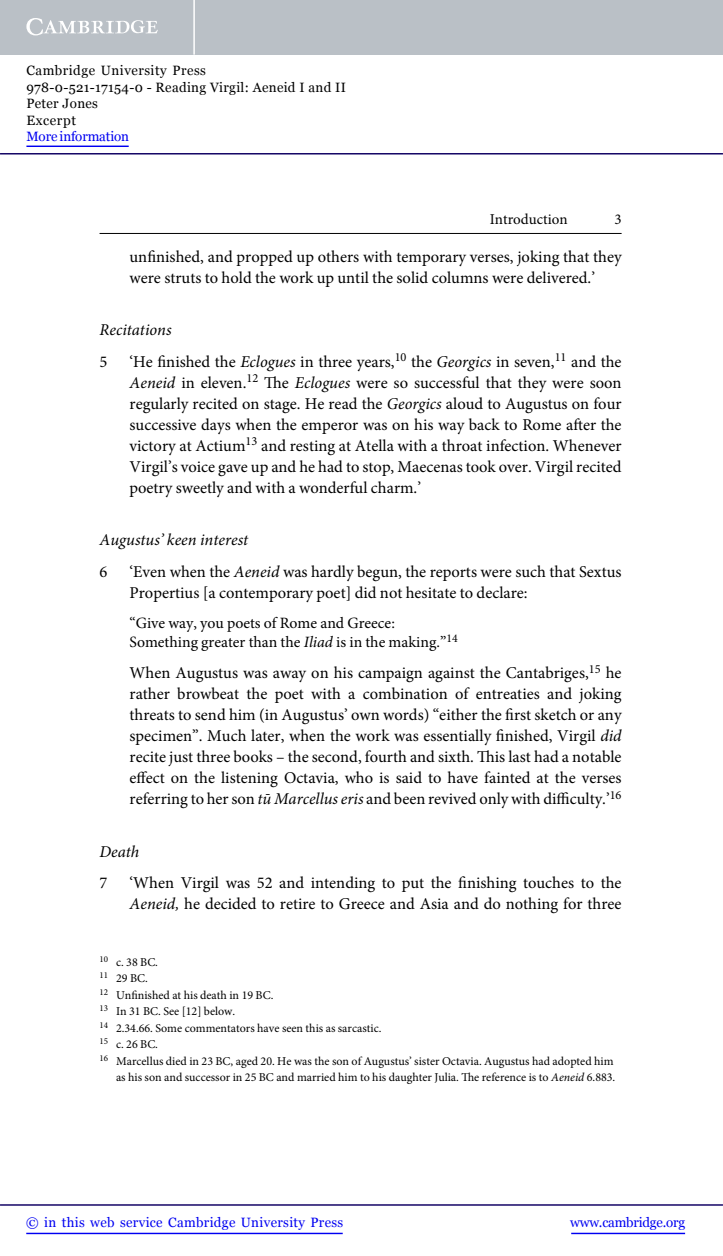
<style>
.page{position:relative;width:723px;height:1256px;background:#fff}
.page>*{position:absolute;margin:0;border:0;box-sizing:border-box;transform-origin:0 0}
.t1{font:16.5px/21px "Minion Pro";color:#000}
.t2{font:italic 16.5px "Minion Pro";color:#000}
.t3{font:15.75px/19.5px "Minion Pro";color:#000}
.t4{font:15px "Minion Pro";color:#000}
.t5{font:13.5px/16.4px "Georgia";letter-spacing:.025em;color:#000}
.t6{font:13.5px "Georgia";letter-spacing:.025em;color:#0000f1}
.t7{font:13.5px "Georgia";letter-spacing:-.015em;color:#0000f1}
.t8{font:13.5px "Georgia";letter-spacing:-.01em;color:#0000f1}
.t9{font:12px "Minion Pro";color:#000}
.s1{font-style:italic}
</style>
<div class="page">
<hr style="left:100px;top:233px;width:522px;height:1px;background:#000">
<div style="left:0;top:0;width:723px;height:55px;background:#bac0c6"></div>
<svg style="left:26px;top:18px;width:132px;height:17px"></svg>
<hr style="left:193px;top:0;width:2px;height:55px;background:#fff">
<hr style="left:0;top:153px;width:723px;height:1px;background:#150666">
<hr style="left:571px;top:1232px;width:114px;height:1px;background:#0000f1">
<hr style="left:0;top:1203px;width:723px;height:2px;background:#150666">
<hr style="left:26px;top:1232px;width:317px;height:1px;background:#0000f1">
<hr style="left:26px;top:145px;width:103px;height:2px;background:#0000f1">
<p class="t5" style="left:26px;top:63px;width:321px">Cambridge University Press<br>978-0-521-17154-0 - Reading Virgil: Aeneid I and II<br>Peter Jones<br>Excerpt</p>
<p class="t8" style="left:26px;top:128px;width:104px">More information</p>
<p class="t4" style="left:490px;top:213px;width:79px">Introduction</p>
<p class="t4" style="left:614px;top:213px;width:9px">3</p>
<p class="t1" style="left:130px;top:247px;width:494px">unfinished, and propped up others with temporary verses, joking that they were struts to hold the work up until the solid columns were delivered.’</p>
<p class="t2" style="left:100px;top:323px;width:74px">Recitations</p>
<p class="t1" style="left:100px;top:352px;width:9px">5</p>
<p class="t1" style="left:130px;top:352px;width:494px;text-align:justify">‘He finished the <span class="s1">Eclogues</span> in three years,<sup>10</sup> the <span class="s1">Georgics</span> in seven,<sup>11</sup> and the <span class="s1">Aeneid</span> in eleven.<sup>12</sup> The <span class="s1">Eclogues</span> were so successful that they were soon regularly recited on stage. He read the <span class="s1">Georgics</span> aloud to Augustus on four successive days when the emperor was on his way back to Rome after the victory at Actium<sup>13</sup> and resting at Atella with a throat infection. Whenever Virgil’s voice gave up and he had to stop, Maecenas took over. Virgil recited poetry sweetly and with a wonderful charm.’</p>
<p class="t2" style="left:100px;top:533px;width:150px">Augustus’ keen interest</p>
<p class="t1" style="left:100px;top:562px;width:9px">6</p>
<p class="t1" style="left:130px;top:562px;width:494px">‘Even when the <span class="s1">Aeneid</span> was hardly begun, the reports were such that Sextus<br>Propertius [a contemporary poet] did not hesitate to declare:</p>
<p class="t3" style="left:130px;top:614px;width:330px">“Give way, you poets of Rome and Greece:<br>Something greater than the <span class="s1">Iliad</span> is in the making.”<sup>14</sup></p>
<p class="t1" style="left:130px;top:663px;width:494px;text-align:justify">When Augustus was away on his campaign against the Cantabriges,<sup>15</sup> he rather browbeat the poet with a combination of entreaties and joking threats to send him (in Augustus’ own words) “either the first sketch or any specimen”. Much later, when the work was essentially finished, Virgil <span class="s1">did </span>recite just three books – the second, fourth and sixth. This last had a notable effect on the listening Octavia, who is said to have fainted at the verses referring to her son <span class="s1">tū Marcellus eris</span> and been revived only with difficulty.’<sup>16</sup></p>
<p class="t2" style="left:100px;top:844px;width:41px">Death</p>
<p class="t1" style="left:100px;top:873px;width:9px">7</p>
<p class="t1" style="left:130px;top:873px;width:494px">‘When Virgil was 52 and intending to put the finishing touches to the<br><span class="s1">Aeneid,</span> he decided to retire to Greece and Asia and do nothing for three</p>
<p class="t9" style="left:100px;top:956px;width:60px"><sup>10</sup> c. 38 BC.</p>
<p class="t9" style="left:100px;top:973px;width:50px"><sup>11</sup> 29 BC.</p>
<p class="t9" style="left:100px;top:989px;width:175px"><sup>12</sup> Unfinished at his death in 19 BC.</p>
<p class="t9" style="left:100px;top:1006px;width:137px"><sup>13</sup> In 31 BC. See [12] below.</p>
<p class="t9" style="left:100px;top:1022px;width:283px"><sup>14</sup> 2.34.66. Some commentators have seen this as sarcastic.</p>
<p class="t9" style="left:100px;top:1039px;width:60px"><sup>15</sup> c. 26 BC.</p>
<p class="t9" style="left:100px;top:1055px;width:516px"><sup>16</sup> Marcellus died in 23 BC, aged 20. He was the son of Augustus’ sister Octavia. Augustus had adopted him</p>
<p class="t9" style="left:116px;top:1072px;width:501px">as his son and successor in 25 BC and married him to his daughter Julia. The reference is to <span class="s1">Aeneid</span> 6.883.</p>
<p class="t6" style="left:26px;top:1214px;width:319px">© in this web service Cambridge University Press</p>
<p class="t7" style="left:570px;top:1214px;width:117px">www.cambridge.org</p>
</div>
